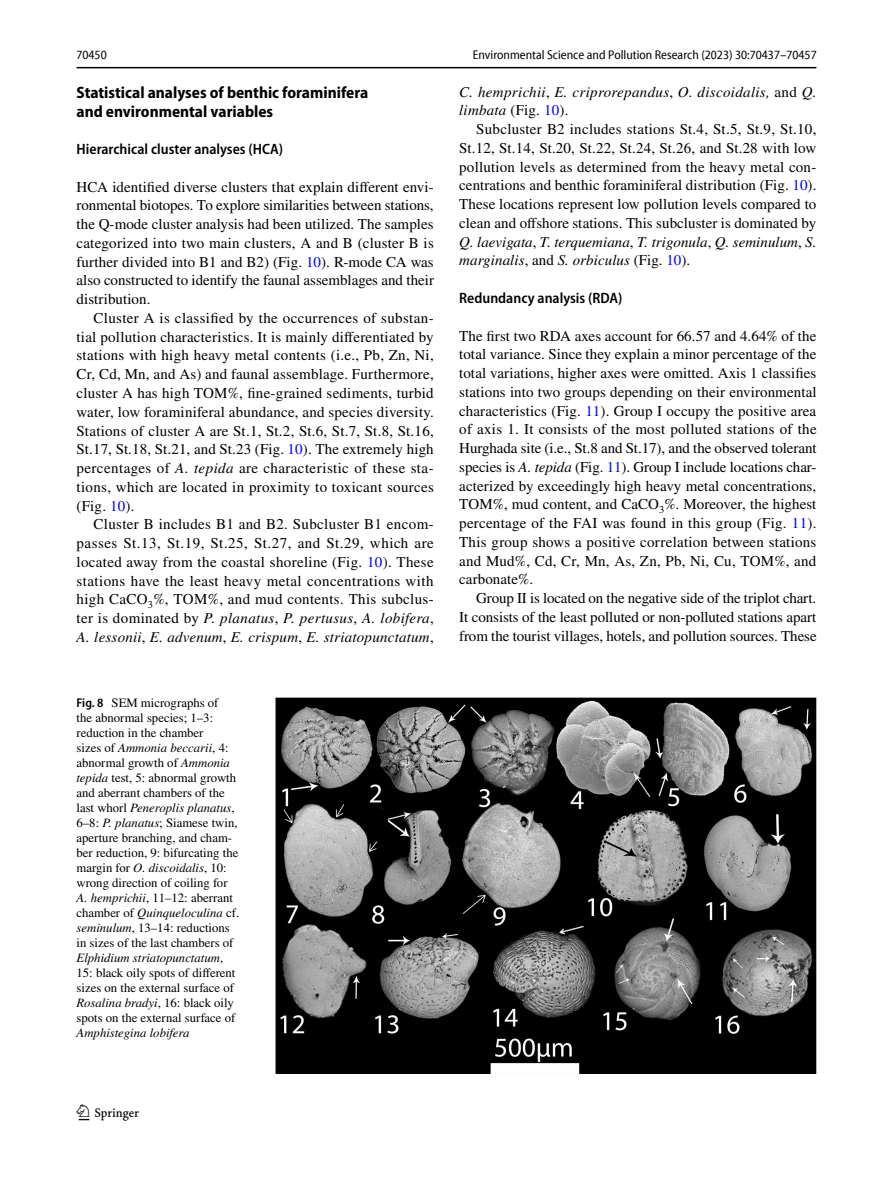
<style>
.page{position:relative;width:893px;height:1187px;background:#fff}
.page>*{position:absolute;margin:0;border:0;box-sizing:border-box;transform-origin:0 0}
.t1{font:22.5px "Springnew Regular 2";color:#000}
.t2{font:700 semi-condensed 16.5px/18.8px "Myriad Pro";color:#000}
.t3{font:15px/18.8px "STIX";letter-spacing:.005em;color:#000;text-align:justify}
.t4{font:italic 15px/18.8px "STIX";letter-spacing:.02em;color:#000}
.t5{font:600 semi-condensed 15px "Myriad Pro";color:#000}
.t6{font:12.75px/15px "STIX";color:#000}
.t7{font:semi-condensed 12.75px "Myriad Pro Unic";color:#000}
.t8{font:italic 12.75px "STIX";color:#000}
.s1{color:#00f}
.s2{font-style:italic}
.s3{font-family:"Myriad Pro";font-weight:600;font-stretch:semi-condensed}
.s4{font-style:normal}
.s5{font-style:normal;color:#00f}
</style>
<div class="page">
<hr style="left:77px;top:67px;width:739px;height:1px;background:#000">
<img style="left:275px;top:697px;width:541px;height:376px">
<p class="t7" style="left:76px;top:50px;width:32px">70450</p>
<p class="t7" style="left:473px;top:50px;width:346px">Environmental Science and Pollution Research (2023) 30:70437–70457</p>
<p class="t2" style="left:77px;top:83px;width:293px">Statistical analyses of benthic foraminifera and environmental variables</p>
<p class="t5" style="left:77px;top:141px;width:208px">Hierarchical cluster analyses (HCA)</p>
<p class="t3" style="left:77px;top:178px;width:359px">HCA identified diverse clusters that explain different envi&shy;ronmental biotopes. To explore similarities between stations, the Q-mode cluster analysis had been utilized. The samples categorized into two main clusters, A and B (cluster B is further divided into B1 and B2) (Fig. <span class="s1">10</span>). R-mode CA was also constructed to identify the faunal assemblages and their distribution.</p>
<p class="t3" style="left:77px;top:309px;width:359px;text-indent:17px">Cluster A is classified by the occurrences of substan&shy;tial pollution characteristics. It is mainly differentiated by stations with high heavy metal contents (i.e., Pb, Zn, Ni, Cr, Cd, Mn, and As) and faunal assemblage. Furthermore, cluster A has high TOM%, fine-grained sediments, turbid water, low foraminiferal abundance, and species diversity.<br>Stations of cluster A are St.1, St.2, St.6, St.7, St.8, St.16, St.17, St.18, St.21, and St.23 (Fig. <span class="s1">10</span>). The extremely high percentages of <span class="s2">A. tepida</span> are characteristic of these sta&shy;tions, which are located in proximity to toxicant sources (Fig. <span class="s1">10</span>).</p>
<p class="t3" style="left:77px;top:516px;width:359px;text-indent:17px">Cluster B includes B1 and B2. Subcluster B1 encom&shy;passes St.13, St.19, St.25, St.27, and St.29, which are located away from the coastal shoreline (Fig. <span class="s1">10</span>). These stations have the least heavy metal concentrations with high CaCO<sub>3</sub>%, TOM%, and mud contents. This subclus&shy;ter is dominated by <span class="s2">P. planatus</span>, <span class="s2">P. pertusus</span>, <span class="s2">A. lobifera</span>, <span class="s2">A. lessonii</span>, <span class="s2">E. advenum</span>, <span class="s2">E. crispum</span>, <span class="s2">E. striatopunctatum</span>,</p>
<p class="t6" style="left:77px;top:695px;width:164px"><span class="s3">Fig. 8</span> SEM micrographs of<br>the abnormal species; 1–3: reduction in the chamber<br>sizes of <span class="s2">Ammonia beccarii</span>, 4: abnormal growth of <span class="s2">Ammonia tepida</span> test, 5: abnormal growth and aberrant chambers of the last whorl <span class="s2">Peneroplis planatus</span>,<br>6–8: <span class="s2">P. planatus</span>; Siamese twin, aperture branching, and cham&shy;ber reduction, 9: bifurcating the margin for <span class="s2">O. discoidalis</span>, 10: wrong direction of coiling for<br><span class="s2">A. hemprichii</span>, 11–12: aberrant chamber of <span class="s2">Quinqueloculina</span> cf. <span class="s2">seminulum</span>, 13–14: reductions in sizes of the last chambers of<br><span class="s2">Elphidium striatopunctatum</span>,<br>15: black oily spots of different sizes on the external surface of<br><span class="s2">Rosalina bradyi</span>, 16: black oily spots on the external surface of</p>
<p class="t8" style="left:77px;top:1023px;width:114px">Amphistegina lobifera</p>
<p class="t4" style="left:459px;top:82px;width:359px">C. hemprichii<span class="s4">,</span> E. criprorepandus<span class="s4">,</span> O. discoidalis, <span class="s4">and</span> Q. limbata <span class="s4">(Fig.</span> <span class="s5">10</span><span class="s4">).</span></p>
<p class="t3" style="left:459px;top:121px;width:359px;text-indent:17px">Subcluster B2 includes stations St.4, St.5, St.9, St.10, St.12, St.14, St.20, St.22, St.24, St.26, and St.28 with low pollution levels as determined from the heavy metal con&shy;centrations and benthic foraminiferal distribution (Fig. <span class="s1">10</span>).<br>These locations represent low pollution levels compared to clean and offshore stations. This subcluster is dominated by <span class="s2">Q. laevigata</span>, <span class="s2">T. terquemiana</span>, <span class="s2">T. trigonula</span>, <span class="s2">Q. seminulum</span>, <span class="s2">S. marginalis</span>, and <span class="s2">S. orbiculus</span> (Fig. <span class="s1">10</span>).</p>
<p class="t5" style="left:459px;top:290px;width:165px">Redundancy analysis (RDA)</p>
<p class="t3" style="left:459px;top:327px;width:359px">The first two RDA axes account for 66.57 and 4.64% of the total variance. Since they explain a minor percentage of the total variations, higher axes were omitted. Axis 1 classifies stations into two groups depending on their environmental characteristics (Fig. <span class="s1">11</span>). Group I occupy the positive area of axis 1. It consists of the most polluted stations of the Hurghada site (i.e., St.8 and St.17), and the observed tolerant species is <span class="s2">A. tepida</span> (Fig. <span class="s1">11</span>). Group I include locations char&shy;acterized by exceedingly high heavy metal concentrations, TOM%, mud content, and CaCO<sub>3</sub>%. Moreover, the highest percentage of the FAI was found in this group (Fig. <span class="s1">11</span>).<br>This group shows a positive correlation between stations and Mud%, Cd, Cr, Mn, As, Zn, Pb, Ni, Cu, TOM%, and carbonate%.</p>
<p class="t3" style="left:459px;top:589px;width:359px;text-indent:17px">Group II is located on the negative side of the triplot chart.<br>It consists of the least polluted or non-polluted stations apart from the tourist villages, hotels, and pollution sources. These</p>
<h1 class="t1" style="left:79px;top:1104px;width:62px">1 3</h1>
</div>
